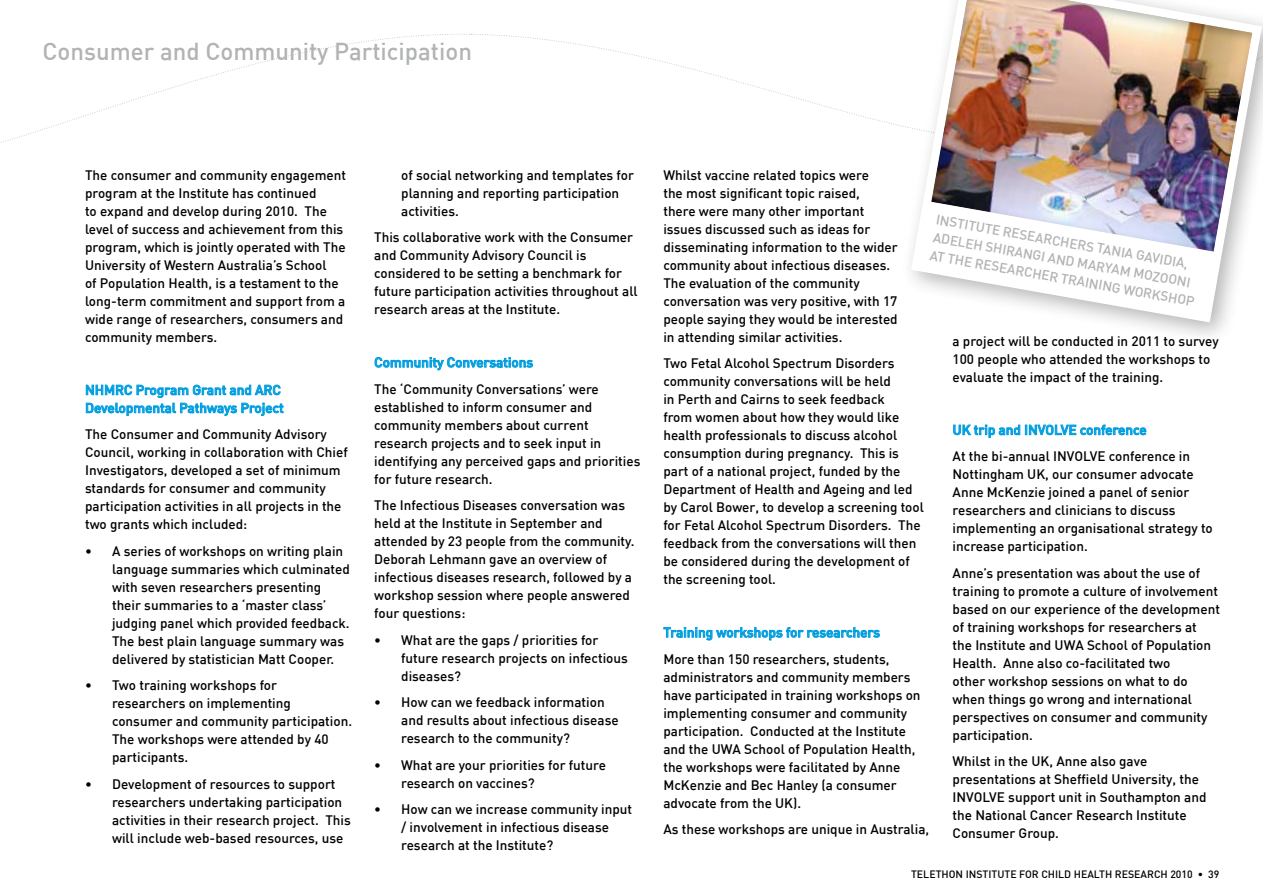
<style>
.page{position:relative;width:1263px;height:893px;background:#fff}
.page>*{position:absolute;margin:0;border:0;box-sizing:border-box;transform-origin:0 0}
.t1{font:500 24px "DIN";color:#b1b3b4}
.t2{font:500 13.5px/18px "DIN";color:#000}
.t3{font:500 13.5px/18px "DIN";color:#009ee0}
.t4{font:500 13.5px "DIN";color:#b1b3b4}
.t5{font:500 10.5px "DIN";color:#000}
</style>
<div class="page">
<div style="left:897px;top:0;width:366px;height:344px;background:#000;opacity:.3"></div>
<svg style="left:911px;top:0;width:351px;height:322px"></svg>
<img style="left:930px;top:0;width:324px;height:253px">
<svg style="left:86px;top:384px;width:198px;height:32px"></svg>
<svg style="left:374px;top:357px;width:159px;height:14px"></svg>
<svg style="left:663px;top:627px;width:217px;height:14px"></svg>
<svg style="left:953px;top:424px;width:194px;height:14px"></svg>
<svg style="left:1047px;top:252px;width:18px;height:13px"></svg>
<svg style="left:1078px;top:258px;width:19px;height:13px"></svg>
<svg style="left:1186px;top:295px;width:9px;height:11px"></svg>
<h1 class="t1" style="left:43px;top:36px;width:431px">Consumer and Community Participation</h1>
<p class="t2" style="left:85px;top:165px;width:263px">The consumer and community engagement program at the Institute has continued<br>to expand and develop during 2010. The level of success and achievement from this program, which is jointly operated with The University of Western Australia’s School<br>of Population Health, is a testament to the long-term commitment and support from a wide range of researchers, consumers and community members.</p>
<p class="t3" style="left:85px;top:380px;width:200px">NHMRC Program Grant and ARC<br>Developmental Pathways Project</p>
<p class="t2" style="left:85px;top:425px;width:264px">The Consumer and Community Advisory Council, working in collaboration with Chief Investigators, developed a set of minimum standards for consumer and community participation activities in all projects in the two grants which included:</p>
<p class="t2" style="left:112px;top:541px;width:239px;text-indent:-27px">• A series of workshops on writing plain language summaries which culminated with seven researchers presenting their summaries to a ‘master class’ judging panel which provided feedback.<br>The best plain language summary was delivered by statistician Matt Cooper.</p>
<p class="t2" style="left:112px;top:676px;width:242px;text-indent:-27px">• Two training workshops for researchers on implementing consumer and community participation.<br>The workshops were attended by 40 participants.</p>
<p class="t2" style="left:112px;top:774px;width:240px;text-indent:-27px">• Development of resources to support researchers undertaking participation activities in their research project. This will include web-based resources, use</p>
<p class="t2" style="left:401px;top:165px;width:234px">of social networking and templates for planning and reporting participation activities.</p>
<p class="t2" style="left:374px;top:228px;width:265px">This collaborative work with the Consumer and Community Advisory Council is considered to be setting a benchmark for future participation activities throughout all research areas at the Institute.</p>
<p class="t3" style="left:374px;top:353px;width:160px">Community Conversations</p>
<p class="t2" style="left:374px;top:379px;width:268px">The ‘Community Conversations’ were established to inform consumer and community members about current research projects and to seek input in identifying any perceived gaps and priorities for future research.</p>
<p class="t2" style="left:374px;top:496px;width:262px">The Infectious Diseases conversation was held at the Institute in September and attended by 23 people from the community.<br>Deborah Lehmann gave an overview of infectious diseases research, followed by a workshop session where people answered four questions:</p>
<p class="t2" style="left:401px;top:630px;width:228px;text-indent:-27px">• What are the gaps / priorities for future research projects on infectious diseases?</p>
<p class="t2" style="left:401px;top:693px;width:219px;text-indent:-27px">• How can we feedback information and results about infectious disease research to the community?</p>
<p class="t2" style="left:401px;top:755px;width:206px;text-indent:-27px">• What are your priorities for future research on vaccines?</p>
<p class="t2" style="left:401px;top:800px;width:232px;text-indent:-27px">• How can we increase community input / involvement in infectious disease research at the Institute?</p>
<p class="t2" style="left:663px;top:165px;width:236px">Whilst vaccine related topics were<br>the most significant topic raised,<br>there were many other important issues discussed such as ideas for disseminating information to the wider community about infectious diseases.<br>The evaluation of the community conversation was very positive, with 17 people saying they would be interested in attending similar activities.</p>
<p class="t2" style="left:663px;top:354px;width:262px">Two Fetal Alcohol Spectrum Disorders community conversations will be held<br>in Perth and Cairns to seek feedback<br>from women about how they would like health professionals to discuss alcohol consumption during pregnancy. This is part of a national project, funded by the Department of Health and Ageing and led by Carol Bower, to develop a screening tool for Fetal Alcohol Spectrum Disorders. The feedback from the conversations will then be considered during the development of the screening tool.</p>
<p class="t4" style="left:938px;top:211px;width:13px;rotate:10deg">Institute</p>
<p class="t4" style="left:1004px;top:223px;width:9px;rotate:10deg">researchers</p>
<p class="t4" style="left:935px;top:229px;width:9px;rotate:10deg">adeleh</p>
<p class="t4" style="left:987px;top:238px;width:9px;rotate:10deg">shirangi</p>
<p class="t4" style="left:1098px;top:239px;width:16px;rotate:10deg">Tania</p>
<p class="t4" style="left:1138px;top:246px;width:9px;rotate:10deg">gavidia</p>
<p class="t4" style="left:931px;top:246px;width:27px;rotate:10deg">at the</p>
<p class="t4" style="left:976px;top:254px;width:9px;rotate:10deg">researcher</p>
<p class="t4" style="left:1106px;top:259px;width:42px;rotate:10deg">yam mozooni</p>
<p class="t4" style="left:1062px;top:269px;width:9px;rotate:10deg">training</p>
<p class="t4" style="left:1125px;top:280px;width:12px;rotate:10deg">worksho</p>
<p class="t2" style="left:952px;top:331px;width:268px">a project will be conducted in 2011 to survey<br>100 people who attended the workshops to evaluate the impact of the training.</p>
<p class="t3" style="left:952px;top:420px;width:196px">UK trip and INVOLVE conference</p>
<p class="t2" style="left:952px;top:447px;width:262px">At the bi-annual INVOLVE conference in Nottingham UK, our consumer advocate Anne McKenzie joined a panel of senior researchers and clinicians to discuss implementing an organisational strategy to increase participation.</p>
<p class="t2" style="left:952px;top:563px;width:269px">Anne’s presentation was about the use of training to promote a culture of involvement based on our experience of the development of training workshops for researchers at<br>the Institute and UWA School of Population Health. Anne also co-facilitated two<br>other workshop sessions on what to do when things go wrong and international perspectives on consumer and community participation.</p>
<p class="t2" style="left:952px;top:752px;width:255px">Whilst in the UK, Anne also gave presentations at Sheffield University, the INVOLVE support unit in Southampton and the National Cancer Research Institute Consumer Group.</p>
<p class="t3" style="left:663px;top:623px;width:218px">Training workshops for researchers</p>
<p class="t2" style="left:663px;top:649px;width:259px">More than 150 researchers, students, administrators and community members have participated in training workshops on implementing consumer and community participation. Conducted at the Institute and the UWA School of Population Health, the workshops were facilitated by Anne McKenzie and Bec Hanley (a consumer advocate from the UK).</p>
<p class="t2" style="left:663px;top:820px;width:267px">As these workshops are unique in Australia,</p>
<p class="t5" style="left:911px;top:868px;width:310px">TELETHON INSTITUTE FOR CHILD HEALTH RESEARCH 2010 • 39</p>
</div>
